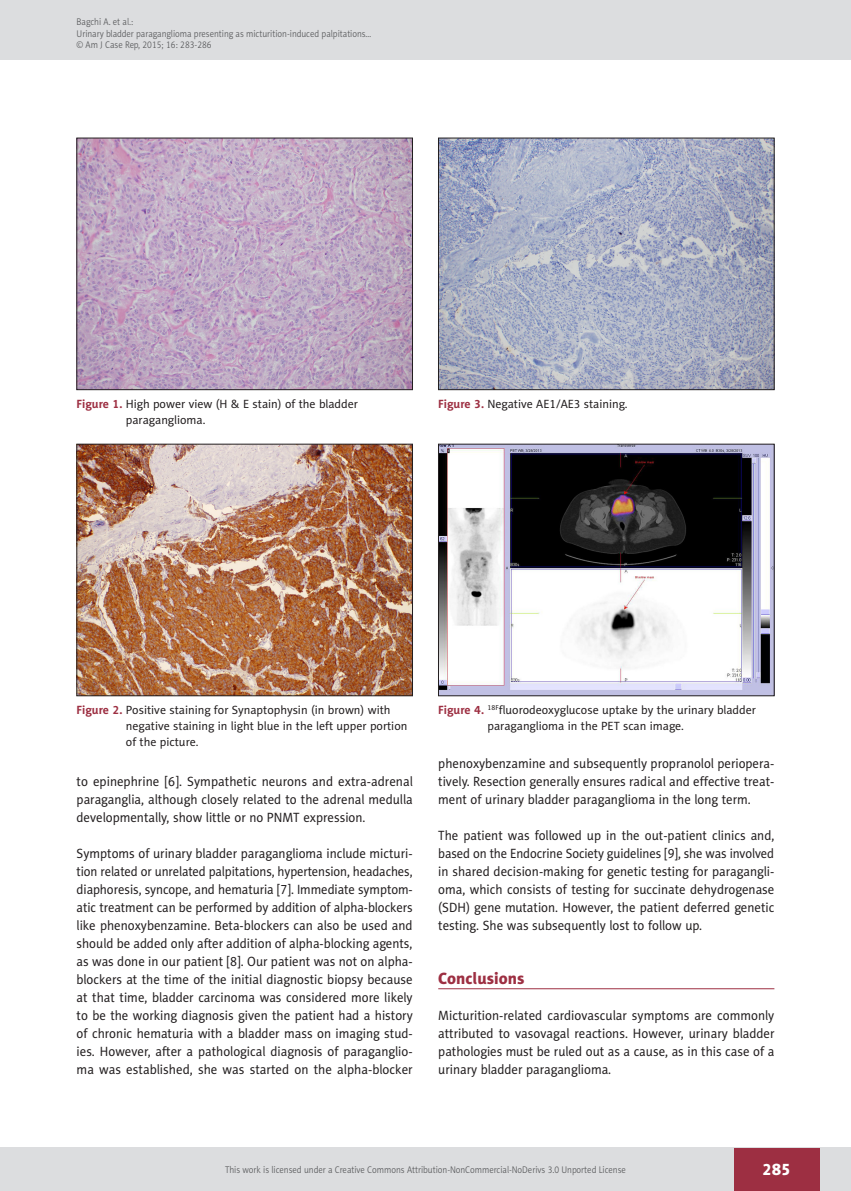
<style>
.page{position:relative;width:851px;height:1191px;background:#fff}
.page>*{position:absolute;margin:0;border:0;box-sizing:border-box;transform-origin:0 0}
.AJCR_Headline_1{font:16.5px "Naomi Sans EFN Heavy";color:#9d2f42}
.t1{font:16.5px "Naomi Sans EFN Heavy";color:#fff}
.AJCR_Body{font:13.5px/18px "Naomi Sans EFN";color:#231f20;text-align:justify;scale:.95 1}
.AJCR_Body-2{font:13.5px/18px "Naomi Sans EFN";color:#231f20;text-align:justify;scale:.96 1}
.AJCR_Rycina_tytul{font:12px/15.8px "Naomi Sans EFN";color:#231f20}
.AJCR_pagina_zywa{font:9.75px/11.2px "Naomi Sans EFN Light";color:#57585a;scale:.9 1}
.AJCR_pagina_sygnatur{font:9.75px "Naomi Sans EFN Light";color:#57585a;scale:.9 1}
.s1{font-weight:700;color:#9d2f42}
</style>
<div class="page">
<hr style="left:438px;top:988px;width:336px;height:1px;background:#9d2f42">
<img style="left:79px;top:140px;width:331px;height:248px">
<img style="left:440px;top:140px;width:332px;height:248px">
<div style="left:438px;top:138px;width:336px;height:252px;border:1px solid #231f20"></div>
<img style="left:440px;top:446px;width:332px;height:248px">
<div style="left:438px;top:444px;width:336px;height:252px;border:1px solid #231f20"></div>
<img style="left:79px;top:446px;width:331px;height:248px">
<div style="left:77px;top:444px;width:335px;height:252px;border:1px solid #231f20"></div>
<div style="left:0;top:1148px;width:850px;height:43px;background:#dcdddf"></div>
<div style="left:733px;top:1147px;width:86px;height:43px;background:#9d2f42"></div>
<div style="left:0;top:0;width:850px;height:60px;background:#dcdddf"></div>
<p class="AJCR_pagina_zywa" style="left:77px;top:16px;width:329px">Bagchi A. et al.:<br>Urinary bladder paraganglioma presenting as micturition-induced palpitations…</p>
<p class="AJCR_pagina_sygnatur" style="left:77px;top:39px;width:152px">© Am J Case Rep, 2015; 16: 283-286</p>
<p class="AJCR_Rycina_tytul" style="left:126px;top:396px;width:233px;text-indent:-49px"><span class="s1">Figure 1.</span> High power view (H &amp; E stain) of the bladder paraganglioma.</p>
<p class="AJCR_Rycina_tytul" style="left:438px;top:396px;width:191px"><span class="s1">Figure 3.</span> Negative AE1/AE3 staining.</p>
<p class="AJCR_Rycina_tytul" style="left:126px;top:702px;width:283px;text-indent:-49px"><span class="s1">Figure 2.</span> Positive staining for Synaptophysin (in brown) with negative staining in light blue in the left upper portion of the picture.</p>
<p class="AJCR_Body-2" style="left:77px;top:772px;width:352px">to epinephrine [6]. Sympathetic neurons and extra-adrenal paraganglia, although closely related to the adrenal medulla developmentally, show little or no PNMT expression.</p>
<p class="AJCR_Body" style="left:77px;top:844px;width:355px">Symptoms of urinary bladder paraganglioma include micturi&shy;tion related or unrelated palpitations, hypertension, headaches, diaphoresis, syncope, and hematuria [7]. Immediate symptom&shy;atic treatment can be performed by addition of alpha-blockers like phenoxybenzamine. Beta-blockers can also be used and should be added only after addition of alpha-blocking agents, as was done in our patient [8]. Our patient was not on alpha&shy;blockers at the time of the initial diagnostic biopsy because at that time, bladder carcinoma was considered more likely to be the working diagnosis given the patient had a history of chronic hematuria with a bladder mass on imaging stud&shy;ies. However, after a pathological diagnosis of paraganglio&shy;ma was established, she was started on the alpha-blocker</p>
<p class="AJCR_Rycina_tytul" style="left:487px;top:702px;width:270px;text-indent:-49px"><span class="s1">Figure 4.</span> <sup>18F</sup>fluorodeoxyglucose uptake by the urinary bladder paraganglioma in the PET scan image.</p>
<p class="AJCR_Body" style="left:438px;top:754px;width:355px">phenoxybenzamine and subsequently propranolol periopera&shy;tively. Resection generally ensures radical and effective treat&shy;ment of urinary bladder paraganglioma in the long term.</p>
<p class="AJCR_Body" style="left:438px;top:826px;width:355px">The patient was followed up in the out-patient clinics and, based on the Endocrine Society guidelines [9], she was involved in shared decision-making for genetic testing for paragangli&shy;oma, which consists of testing for succinate dehydrogenase (SDH) gene mutation. However, the patient deferred genetic testing. She was subsequently lost to follow up.</p>
<p class="AJCR_Headline_1" style="left:438px;top:968px;width:88px">Conclusions</p>
<p class="AJCR_Body" style="left:438px;top:1006px;width:355px">Micturition-related cardiovascular symptoms are commonly attributed to vasovagal reactions. However, urinary bladder pathologies must be ruled out as a cause, as in this case of a urinary bladder paraganglioma.</p>
<p class="AJCR_pagina_zywa" style="left:225px;top:1164px;width:447px">This work is licensed under a Creative Commons Attribution-NonCommercial-NoDerivs 3.0 Unported License</p>
<p class="t1" style="left:762px;top:1159px;width:30px">285</p>
</div>
